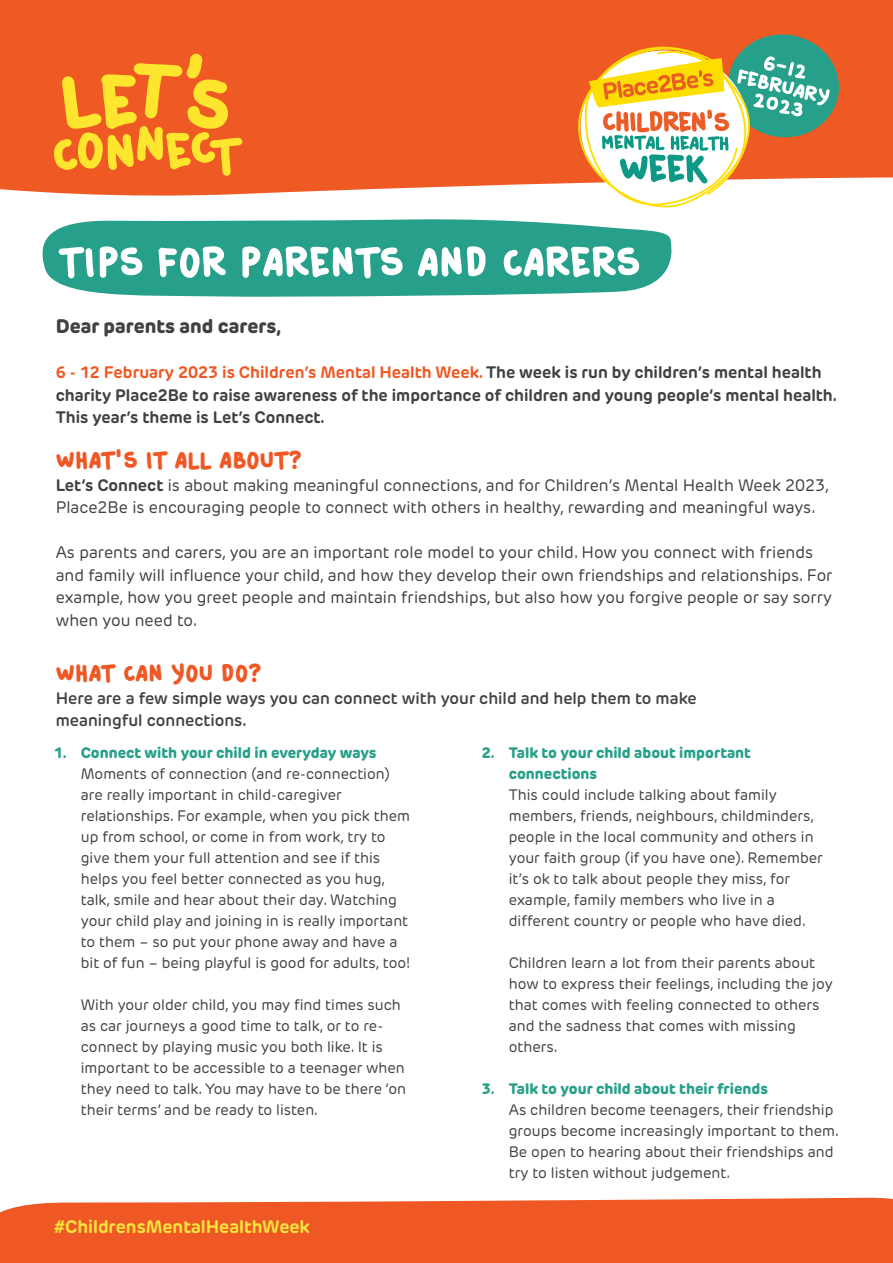
<style>
.page{position:relative;width:893px;height:1263px;background:#fff}
.page>*{position:absolute;margin:0;border:0;box-sizing:border-box;transform-origin:0 0}
.t1{font:54px "Catatan Perjalanan";color:#fff}
.t2{font:31.5px "Catatan Perjalanan";color:#ef5824}
.t3{font:800 19.5px "New Rubrik";color:#3f4143}
.t4{font:700 18px "New Rubrik";color:#f8e53e}
.t5{font:16.5px/22.5px "New Rubrik";color:#3f4143}
.t6{font:700 16.5px/22.5px "New Rubrik";color:#3f4143}
.t7{font:600 16.5px/22.5px "New Rubrik";color:#3f4143}
.t8{font:15px/21px "New Rubrik";color:#3f4143}
.s1{color:#ef5824}
.s2{font-weight:700}
.s3{font-weight:800;color:#28a089}
</style>
<div class="page">
<div style="left:0;top:0;width:893px;height:196px;background:#ef5924"></div>
<svg style="left:54px;top:54px;width:188px;height:122px;background:#f48b27"></svg>
<svg style="left:578px;top:29px;width:266px;height:178px"></svg>
<div style="left:0;top:1197px;width:893px;height:66px;background:#ef5824"></div>
<svg style="left:42px;top:219px;width:630px;height:78px;background:#3aa894"></svg>
<p class="t1" style="left:60px;top:240px;width:583px">tips for parents and carers</p>
<p class="t3" style="left:56px;top:314px;width:227px">Dear parents and carers,</p>
<p class="t6" style="left:56px;top:361px;width:783px"><span class="s1">6 - 12 February 2023 is Children’s Mental Health Week.</span> The week is run by children’s mental health charity Place2Be to raise awareness of the importance of children and young people’s mental health.<br>This year’s theme is Let’s Connect.</p>
<p class="t2" style="left:56px;top:448px;width:248px">What's it all about?</p>
<p class="t5" style="left:56px;top:474px;width:775px"><span class="s2">Let’s Connect</span> is about making meaningful connections, and for Children’s Mental Health Week 2023,<br>Place2Be is encouraging people to connect with others in healthy, rewarding and meaningful ways.</p>
<p class="t5" style="left:56px;top:541px;width:778px">As parents and carers, you are an important role model to your child. How you connect with friends and family will influence your child, and how they develop their own friendships and relationships. For example, how you greet people and maintain friendships, but also how you forgive people or say sorry when you need to.</p>
<p class="t2" style="left:56px;top:661px;width:208px">What can you do?</p>
<p class="t7" style="left:56px;top:687px;width:642px">Here are a few simple ways you can connect with your child and help them to make meaningful connections.</p>
<p class="t8" style="left:81px;top:742px;width:331px;text-indent:-27px"><span class="s3">1. Connect with your child in everyday ways </span>Moments of connection (and re-connection) are really important in child-caregiver relationships. For example, when you pick them up from school, or come in from work, try to give them your full attention and see if this helps you feel better connected as you hug, talk, smile and hear about their day. Watching your child play and joining in is really important to them – so put your phone away and have a bit of fun – being playful is good for adults, too!</p>
<p class="t8" style="left:81px;top:994px;width:327px">With your older child, you may find times such as car journeys a good time to talk, or to re&shy;connect by playing music you both like. It is important to be accessible to a teenager when they need to talk. You may have to be there ‘on their terms’ and be ready to listen.</p>
<p class="t4" style="left:54px;top:1215px;width:257px">#ChildrensMentalHealthWeek</p>
<p class="t8" style="left:509px;top:742px;width:316px;text-indent:-27px"><span class="s3">2. Talk to your child about important connections<br></span>This could include talking about family members, friends, neighbours, childminders, people in the local community and others in your faith group (if you have one). Remember it’s ok to talk about people they miss, for example, family members who live in a different country or people who have died.</p>
<p class="t8" style="left:509px;top:952px;width:326px">Children learn a lot from their parents about how to express their feelings, including the joy that comes with feeling connected to others and the sadness that comes with missing others.</p>
<p class="t8" style="left:509px;top:1078px;width:332px;text-indent:-27px"><span class="s3">3. Talk to your child about their friends<br></span>As children become teenagers, their friendship groups become increasingly important to them.<br>Be open to hearing about their friendships and try to listen without judgement.</p>
</div>
